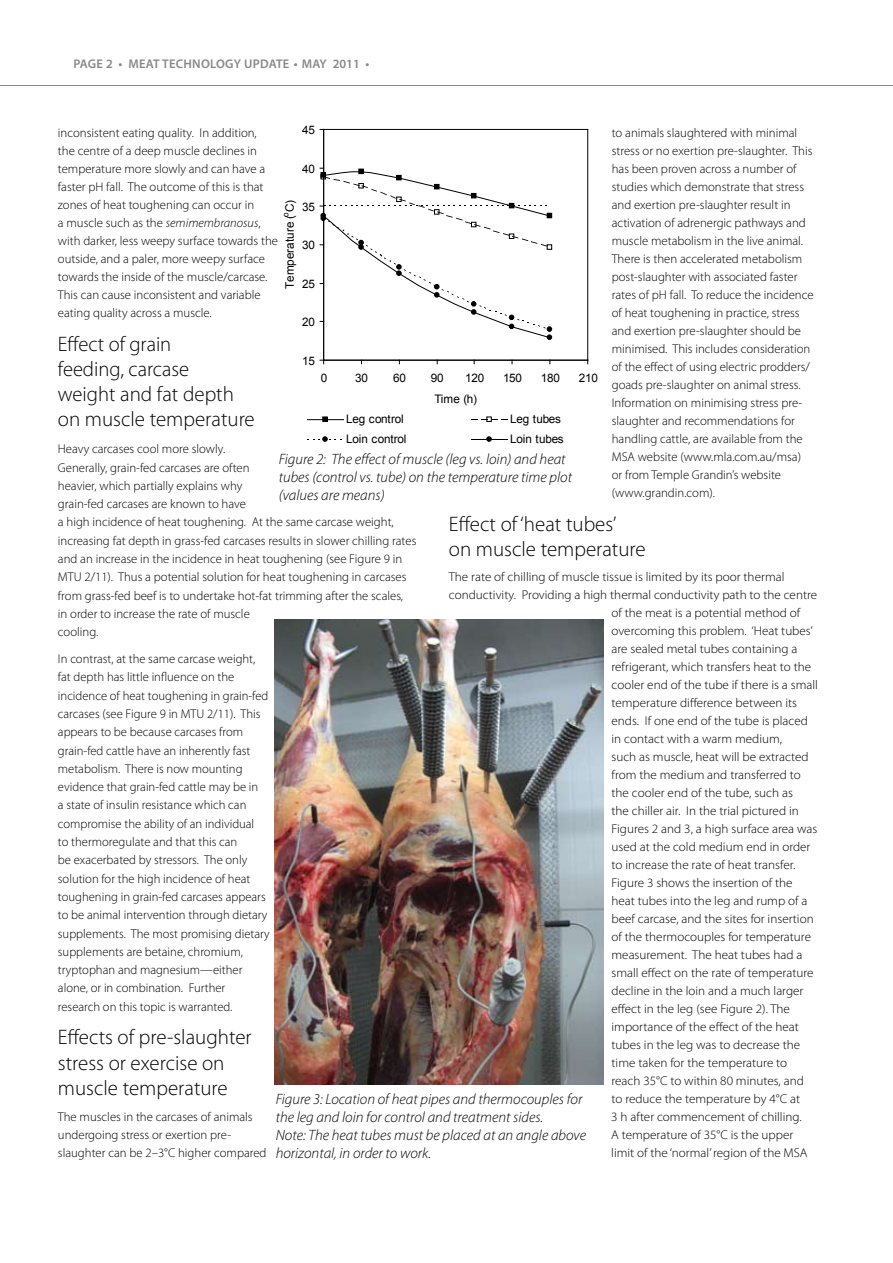
<style>
.page{position:relative;width:893px;height:1263px;background:#fff}
.page>*{position:absolute;margin:0;border:0;box-sizing:border-box;transform-origin:0 0}
.t1{font:300 21px/25.2px "Myriad Pro";color:#000}
.t2{font:italic 300 15px/18px "Myriad Pro";color:#000}
.t3{font:300 12.75px/18px "Myriad Pro";color:#000}
.t4{font:600 12.6px "Myriad Pro";letter-spacing:.02em;color:#878889}
.t5{font:11.7px "Arial";letter-spacing:-.02em;color:#000}
.t6{font:11.7px "Arial";color:#000}
.t7{font:8.1px "Arial";color:#000}
.s1{font-style:italic}
</style>
<div class="page">
<hr style="left:0;top:85px;width:893px;height:1px;background:#878889">
<img style="left:274px;top:619px;width:329px;height:465px">
<hr style="left:324px;top:129px;width:264px;height:1px;background:#000">
<hr style="left:587px;top:129px;width:1px;height:231px;background:#000">
<hr style="left:323px;top:129px;width:1px;height:231px;background:#000">
<hr style="left:324px;top:360px;width:264px;height:1px;background:#000">
<svg style="left:320px;top:168px;width:232px;height:172px"></svg>
<hr style="left:307px;top:419px;width:36px;height:1px;background:#000">
<svg style="left:322px;top:416px;width:6px;height:6px"></svg>
<svg style="left:471px;top:416px;width:36px;height:6px"></svg>
<svg style="left:307px;top:436px;width:35px;height:6px"></svg>
<hr style="left:471px;top:439px;width:36px;height:1px;background:#000">
<svg style="left:486px;top:436px;width:6px;height:6px"></svg>
<div style="left:356px;top:222px;width:39px;height:14px;background:#fff"></div>
<p class="t4" style="left:74px;top:56px;width:297px">PAGE 2 • MEAT TECHNOLOGY UPDATE • MAY 2011 •</p>
<p class="t5" style="left:302px;top:122px;width:14px">45</p>
<p class="t3" style="left:58px;top:124px;width:222px">inconsistent eating quality. In addition,<br>the centre of a deep muscle declines in temperature more slowly and can have a faster pH fall. The outcome of this is that zones of heat toughening can occur in<br>a muscle such as the <span class="s1">semimembranosus</span>, with darker, less weepy surface towards the outside, and a paler, more weepy surface towards the inside of the muscle/carcase.<br>This can cause inconsistent and variable eating quality across a muscle.</p>
<h1 class="t1" style="left:58px;top:331px;width:198px">Effect of grain<br>feeding, carcase<br>weight and fat depth on muscle temperature</h1>
<p class="t3" style="left:58px;top:440px;width:360px">Heavy carcases cool more slowly.<br>Generally, grain-fed carcases are often<br>heavier, which partially explains why<br>grain-fed carcases are known to have<br>a high incidence of heat toughening. At the same carcase weight, increasing fat depth in grass-fed carcases results in slower chilling rates and an increase in the incidence in heat toughening (see Figure 9 in MTU 2/11). Thus a potential solution for heat toughening in carcases from grass-fed beef is to undertake hot-fat trimming after the scales,<br>in order to increase the rate of muscle<br>cooling.</p>
<p class="t3" style="left:58px;top:649px;width:213px">In contrast, at the same carcase weight, fat depth has little influence on the incidence of heat toughening in grain-fed carcases (see Figure 9 in MTU 2/11). This appears to be because carcases from grain-fed cattle have an inherently fast metabolism. There is now mounting evidence that grain-fed cattle may be in<br>a state of insulin resistance which can compromise the ability of an individual<br>to thermoregulate and that this can<br>be exacerbated by stressors. The only solution for the high incidence of heat toughening in grain-fed carcases appears to be animal intervention through dietary supplements. The most promising dietary supplements are betaine, chromium, tryptophan and magnesium—either alone, or in combination. Further research on this topic is warranted.</p>
<h1 class="t1" style="left:58px;top:1025px;width:195px">Effects of pre-slaughter stress or exercise on muscle temperature</h1>
<p class="t3" style="left:58px;top:1108px;width:210px">The muscles in the carcases of animals undergoing stress or exertion pre&shy;slaughter can be 2–3°C higher compared</p>
<p class="t3" style="left:612px;top:124px;width:203px">to animals slaughtered with minimal stress or no exertion pre-slaughter. This has been proven across a number of studies which demonstrate that stress and exertion pre-slaughter result in activation of adrenergic pathways and muscle metabolism in the live animal.<br>There is then accelerated metabolism post-slaughter with associated faster rates of pH fall. To reduce the incidence of heat toughening in practice, stress and exertion pre-slaughter should be minimised. This includes consideration of the effect of using electric prodders/ goads pre-slaughter on animal stress.<br>Information on minimising stress pre&shy;slaughter and recommendations for handling cattle, are available from the MSA website (www.mla.com.au/msa) or from Temple Grandin’s website (www.grandin.com).</p>
<h1 class="t1" style="left:449px;top:511px;width:198px">Effect of ‘heat tubes’<br>on muscle temperature</h1>
<p class="t3" style="left:449px;top:568px;width:337px">The rate of chilling of muscle tissue is limited by its poor thermal</p>
<p class="t3" style="left:449px;top:586px;width:370px">conductivity. Providing a high thermal conductivity path to the centre</p>
<p class="t3" style="left:612px;top:604px;width:190px">of the meat is a potential method of</p>
<p class="t3" style="left:612px;top:622px;width:203px">overcoming this problem. ‘Heat tubes’</p>
<p class="t3" style="left:612px;top:640px;width:188px">are sealed metal tubes containing a</p>
<p class="t3" style="left:612px;top:658px;width:201px">refrigerant, which transfers heat to the</p>
<p class="t3" style="left:612px;top:676px;width:208px">cooler end of the tube if there is a small</p>
<p class="t3" style="left:612px;top:694px;width:187px">temperature difference between its</p>
<p class="t3" style="left:612px;top:712px;width:198px">ends. If one end of the tube is placed</p>
<p class="t3" style="left:612px;top:730px;width:172px">in contact with a warm medium,</p>
<p class="t3" style="left:612px;top:748px;width:199px">such as muscle, heat will be extracted</p>
<p class="t3" style="left:612px;top:766px;width:191px">from the medium and transferred to</p>
<p class="t3" style="left:612px;top:784px;width:183px">the cooler end of the tube, such as</p>
<p class="t3" style="left:612px;top:802px;width:189px">the chiller air. In the trial pictured in</p>
<p class="t3" style="left:612px;top:820px;width:207px">Figures 2 and 3, a high surface area was</p>
<p class="t3" style="left:612px;top:838px;width:200px">used at the cold medium end in order</p>
<p class="t3" style="left:612px;top:856px;width:185px">to increase the rate of heat transfer.</p>
<p class="t3" style="left:612px;top:874px;width:182px">Figure 3 shows the insertion of the</p>
<p class="t3" style="left:612px;top:892px;width:197px">heat tubes into the leg and rump of a</p>
<p class="t3" style="left:612px;top:910px;width:204px">beef carcase, and the sites for insertion</p>
<p class="t3" style="left:612px;top:928px;width:201px">of the thermocouples for temperature</p>
<p class="t3" style="left:612px;top:946px;width:192px">measurement. The heat tubes had a</p>
<p class="t3" style="left:612px;top:964px;width:203px">small effect on the rate of temperature</p>
<p class="t3" style="left:612px;top:982px;width:193px">decline in the loin and a much larger</p>
<p class="t3" style="left:612px;top:1000px;width:180px">effect in the leg (see Figure 2). The</p>
<p class="t3" style="left:612px;top:1018px;width:189px">importance of the effect of the heat</p>
<p class="t3" style="left:612px;top:1036px;width:190px">tubes in the leg was to decrease the</p>
<p class="t3" style="left:612px;top:1054px;width:177px">time taken for the temperature to</p>
<p class="t3" style="left:612px;top:1072px;width:194px">reach 35°C to within 80 minutes, and</p>
<p class="t3" style="left:612px;top:1090px;width:190px">to reduce the temperature by 4°C at</p>
<p class="t3" style="left:611px;top:1108px;width:192px">3 h after commencement of chilling.</p>
<p class="t3" style="left:611px;top:1126px;width:184px">A temperature of 35°C is the upper</p>
<p class="t3" style="left:611px;top:1144px;width:198px">limit of the ‘normal’ region of the MSA</p>
<p class="t5" style="left:302px;top:161px;width:14px">40</p>
<p class="t6" style="left:282px;top:289px;width:90px;rotate:-90deg">Temperature ( C)</p>
<p class="t5" style="left:302px;top:199px;width:14px">35</p>
<p class="t7" style="left:280px;top:217px;width:6px;rotate:-90deg">o</p>
<p class="t5" style="left:302px;top:238px;width:14px">30</p>
<p class="t5" style="left:302px;top:276px;width:14px">25</p>
<p class="t5" style="left:302px;top:314px;width:14px">20</p>
<p class="t5" style="left:302px;top:353px;width:14px">15</p>
<p class="t5" style="left:321px;top:370px;width:8px">0</p>
<p class="t5" style="left:355px;top:370px;width:14px">30</p>
<p class="t5" style="left:393px;top:370px;width:14px">60</p>
<p class="t5" style="left:431px;top:370px;width:14px">90</p>
<p class="t5" style="left:465px;top:370px;width:21px">120</p>
<p class="t5" style="left:503px;top:370px;width:21px">150</p>
<p class="t5" style="left:541px;top:370px;width:21px">180</p>
<p class="t5" style="left:579px;top:370px;width:21px">210</p>
<p class="t5" style="left:434px;top:391px;width:44px">Time (h)</p>
<p class="t5" style="left:346px;top:412px;width:59px">Leg control</p>
<p class="t5" style="left:510px;top:412px;width:52px">Leg tubes</p>
<p class="t5" style="left:346px;top:431px;width:62px">Loin control</p>
<p class="t5" style="left:510px;top:431px;width:55px">Loin tubes</p>
<p class="t2" style="left:279px;top:450px;width:295px">Figure 2: The effect of muscle (leg vs. loin) and heat tubes (control vs. tube) on the temperature time plot (values are means)</p>
<p class="t2" style="left:276px;top:1090px;width:312px">Figure 3: Location of heat pipes and thermocouples for the leg and loin for control and treatment sides.<br>Note: The heat tubes must be placed at an angle above horizontal, in order to work.</p>
</div>
